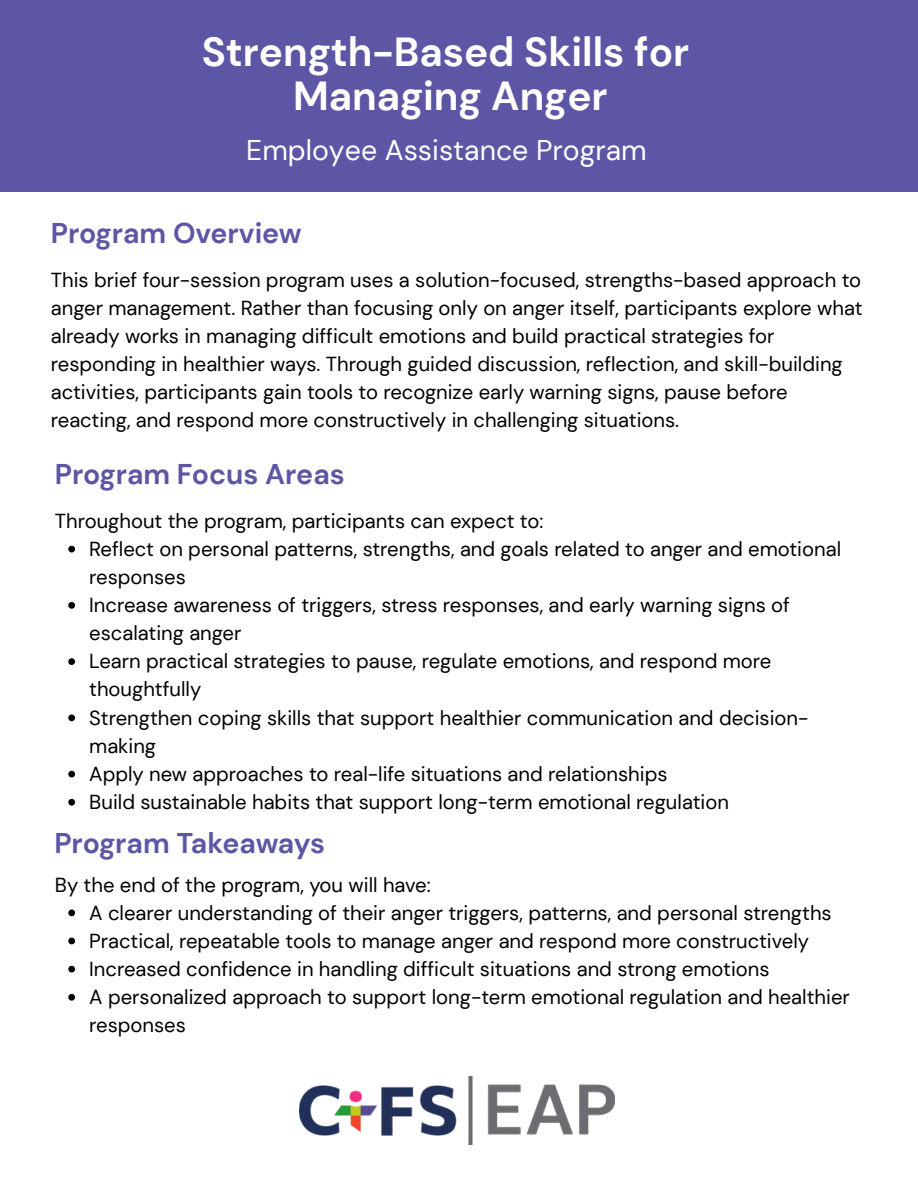
<style>
.page{position:relative;width:918px;height:1188px;background:#fff}
.page>*{position:absolute;margin:0;border:0;box-sizing:border-box;transform-origin:0 0}
.t1{font:700 40.5px/43.8px "DM Sans";color:#fff;text-align:center}
.t2{font:700 28.5px "DM Sans";color:#5d56a5}
.t3{font:28.5px "DM Sans";color:#fefefe}
.t4{font:20.25px/28.2px "DM Sans";color:#000}
</style>
<div class="page">
<div style="left:0;top:0;width:918px;height:192px;background:#5d56a5"></div>
<img style="left:300px;top:1076px;width:315px;height:69px">
<svg style="left:68px;top:546px;width:7px;height:6px"></svg>
<svg style="left:68px;top:602px;width:7px;height:7px"></svg>
<svg style="left:68px;top:658px;width:7px;height:7px"></svg>
<svg style="left:68px;top:714px;width:7px;height:7px"></svg>
<svg style="left:68px;top:771px;width:7px;height:6px"></svg>
<svg style="left:68px;top:799px;width:7px;height:7px"></svg>
<svg style="left:68px;top:910px;width:7px;height:6px"></svg>
<svg style="left:68px;top:938px;width:7px;height:6px"></svg>
<svg style="left:68px;top:966px;width:7px;height:7px"></svg>
<svg style="left:68px;top:994px;width:7px;height:7px"></svg>
<h1 class="t1" style="left:202px;top:30px;width:489px">Strength-Based Skills for<br>Managing Anger</h1>
<h3 class="t3" style="left:246px;top:132px;width:402px">Employee Assistance Program</h3>
<h2 class="t2" style="left:51px;top:215px;width:252px">Program Overview</h2>
<p class="t4" style="left:51px;top:266px;width:813px">This brief four-session program uses a solution-focused, strengths-based approach to anger management. Rather than focusing only on anger itself, participants explore what already works in managing difficult emotions and build practical strategies for responding in healthier ways. Through guided discussion, reflection, and skill-building activities, participants gain tools to recognize early warning signs, pause before reacting, and respond more constructively in challenging situations.</p>
<h2 class="t2" style="left:55px;top:456px;width:291px">Program Focus Areas</h2>
<p class="t4" style="left:55px;top:507px;width:490px">Throughout the program, participants can expect to:</p>
<p class="t4" style="left:89px;top:535px;width:753px">Reflect on personal patterns, strengths, and goals related to anger and emotional responses</p>
<p class="t4" style="left:89px;top:591px;width:702px">Increase awareness of triggers, stress responses, and early warning signs of escalating anger</p>
<p class="t4" style="left:89px;top:647px;width:684px">Learn practical strategies to pause, regulate emotions, and respond more thoughtfully</p>
<p class="t4" style="left:89px;top:704px;width:721px">Strengthen coping skills that support healthier communication and decision&shy;making</p>
<p class="t4" style="left:89px;top:760px;width:580px">Apply new approaches to real-life situations and relationships</p>
<p class="t4" style="left:89px;top:788px;width:641px">Build sustainable habits that support long-term emotional regulation</p>
<h2 class="t2" style="left:54px;top:824px;width:272px">Program Takeaways</h2>
<p class="t4" style="left:55px;top:870px;width:377px">By the end of the program, you will have:</p>
<p class="t4" style="left:89px;top:899px;width:744px">A clearer understanding of their anger triggers, patterns, and personal strengths</p>
<p class="t4" style="left:89px;top:927px;width:721px">Practical, repeatable tools to manage anger and respond more constructively</p>
<p class="t4" style="left:89px;top:955px;width:682px">Increased confidence in handling difficult situations and strong emotions</p>
<p class="t4" style="left:89px;top:983px;width:762px">A personalized approach to support long-term emotional regulation and healthier responses</p>
</div>
